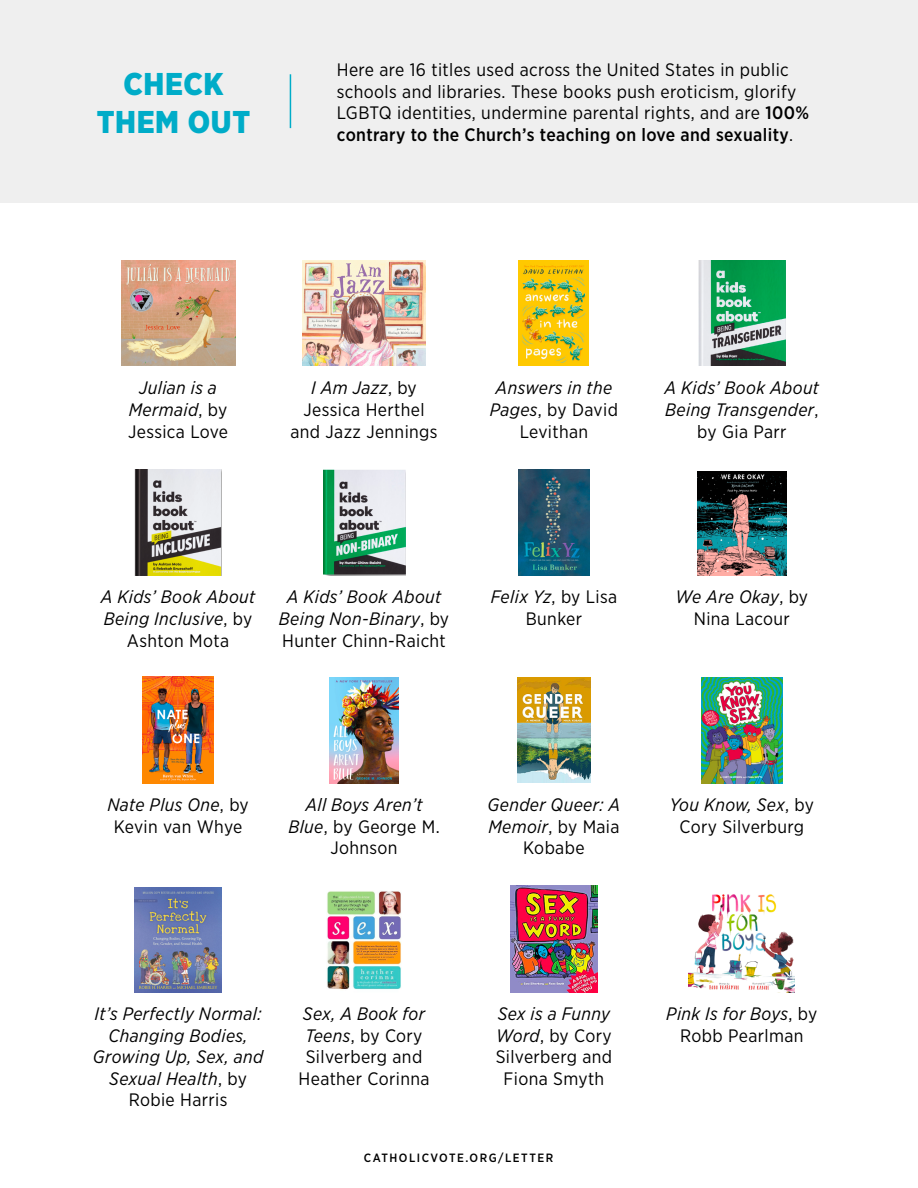
<style>
.page{position:relative;width:918px;height:1188px;background:#fff}
.page>*{position:absolute;margin:0;border:0;box-sizing:border-box;transform-origin:0 0}
.t1{font:900 31.5px/37.8px "Gotham Narrow";letter-spacing:.02em;color:#00acc8;text-align:center}
.t2{font:18px/21.6px "Gotham Narrow";letter-spacing:.02em;color:#000;text-align:center}
.t3{font:italic 18px/21.6px "Gotham Narrow";letter-spacing:.02em;color:#000;text-align:center}
.t4{font:500 12px "Gotham Narrow";letter-spacing:.125em;color:#000}
.s1{font-weight:500}
.s2{font-style:normal}
.s3{font-style:italic}
</style>
<div class="page">
<div style="left:0;top:0;width:918px;height:202px;background:#efefef"></div>
<img style="left:121px;top:260px;width:114px;height:106px">
<img style="left:303px;top:260px;width:123px;height:106px">
<img style="left:519px;top:260px;width:70px;height:106px">
<img style="left:699px;top:260px;width:86px;height:106px">
<img style="left:135px;top:469px;width:86px;height:106px">
<img style="left:323px;top:469px;width:82px;height:106px">
<img style="left:519px;top:469px;width:70px;height:106px">
<img style="left:697px;top:471px;width:90px;height:104px">
<img style="left:143px;top:677px;width:70px;height:106px">
<img style="left:330px;top:677px;width:68px;height:106px">
<img style="left:517px;top:678px;width:74px;height:105px">
<img style="left:701px;top:677px;width:81px;height:106px">
<img style="left:134px;top:887px;width:88px;height:106px">
<img style="left:327px;top:891px;width:74px;height:99px">
<img style="left:511px;top:886px;width:86px;height:107px">
<img style="left:689px;top:894px;width:106px;height:98px">
<hr style="left:290px;top:74px;width:1px;height:54px;background:#00acc8">
<h1 class="t1" style="left:97px;top:65px;width:155px">CHECK<br>THEM OUT</h1>
<p class="t2" style="left:337px;top:59px;width:474px;text-align:left">Here are 16 titles used across the United States in public schools and libraries. These books push eroticism, glorify LGBTQ identities, undermine parental rights, and are <span class="s1">100% contrary to the Church’s teaching on love and sexuality</span>.</p>
<p class="t3" style="left:128px;top:377px;width:101px">Julian is a<br>Mermaid<span class="s2">, by<br>Jessica Love</span></p>
<p class="t2" style="left:291px;top:377px;width:149px"><span class="s3">I Am Jazz</span>, by<br>Jessica Herthel and Jazz Jennings</p>
<p class="t3" style="left:490px;top:377px;width:130px">Answers in the<br>Pages<span class="s2">, by David<br>Levithan</span></p>
<p class="t3" style="left:665px;top:377px;width:156px">A Kids’ Book About<br>Being Transgender<span class="s2">, by Gia Parr</span></p>
<p class="t3" style="left:101px;top:586px;width:156px">A Kids’ Book About<br>Being Inclusive<span class="s2">, by<br>Ashton Mota</span></p>
<p class="t3" style="left:279px;top:586px;width:172px">A Kids’ Book About<br>Being Non-Binary<span class="s2">, by<br>Hunter Chinn-Raicht</span></p>
<p class="t2" style="left:491px;top:586px;width:128px"><span class="s3">Felix Yz</span>, by Lisa<br>Bunker</p>
<p class="t2" style="left:675px;top:586px;width:134px"><span class="s3">We Are Okay</span>, by<br>Nina Lacour</p>
<p class="t2" style="left:107px;top:793px;width:143px"><span class="s3">Nate Plus One</span>, by<br>Kevin van Whye</p>
<p class="t2" style="left:288px;top:793px;width:153px"><span class="s3">All Boys Aren’t<br>Blue</span>, by George M.<br>Johnson</p>
<p class="t3" style="left:488px;top:793px;width:134px">Gender Queer: A<br>Memoir<span class="s2">, by Maia<br>Kobabe</span></p>
<p class="t2" style="left:670px;top:793px;width:146px"><span class="s3">You Know, Sex</span>, by<br>Cory Silverburg</p>
<p class="t3" style="left:93px;top:1002px;width:172px">It’s Perfectly Normal:<br>Changing Bodies,<br>Growing Up, Sex, and<br>Sexual Health<span class="s2">, by<br>Robie Harris</span></p>
<p class="t2" style="left:299px;top:1002px;width:132px"><span class="s3">Sex, A Book for<br>Teens</span>, by Cory<br>Silverberg and<br>Heather Corinna</p>
<p class="t2" style="left:496px;top:1002px;width:118px"><span class="s3">Sex is a Funny<br>Word</span>, by Cory<br>Silverberg and<br>Fiona Smyth</p>
<p class="t2" style="left:666px;top:1002px;width:153px"><span class="s3">Pink Is for Boys</span>, by<br>Robb Pearlman</p>
<p class="t4" style="left:364px;top:1150px;width:191px">CATHOLICVOTE.ORG/LETTER</p>
</div>
